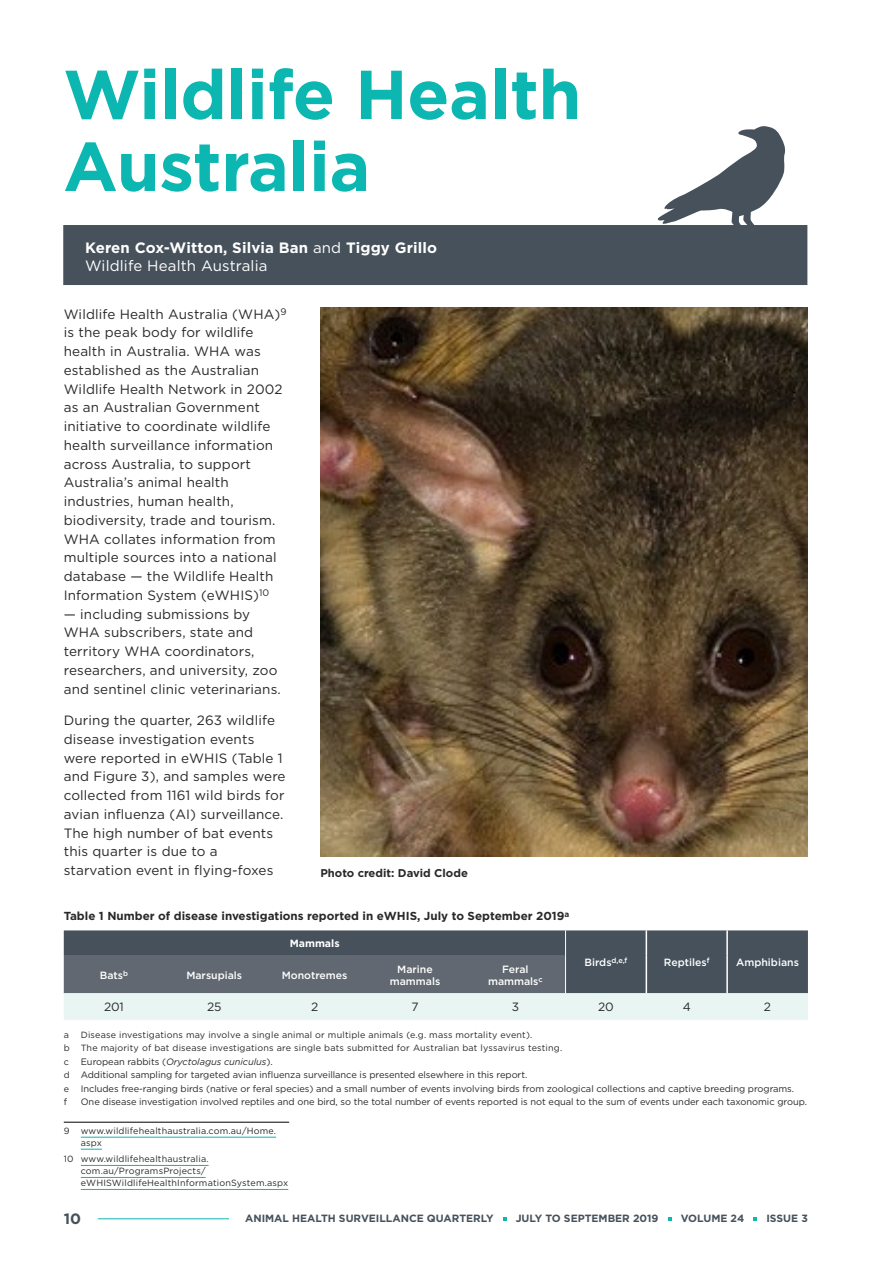
<style>
.page{position:relative;width:893px;height:1263px;background:#fff}
.page>*{position:absolute;margin:0;border:0;box-sizing:border-box;transform-origin:0 0}
.t1{font:700 69px/72px "Gotham";letter-spacing:-.005em;color:#0cb6b1}
.t2{font:700 15px/18px "Gotham";letter-spacing:.01em;color:#fff}
.t3{font:700 15px "Gotham";color:#46515b}
.t4{font:13.5px/18.8px "Gotham";letter-spacing:.01em;color:#292829}
.t5{font:12px "Gotham";letter-spacing:-.005em;color:#292829}
.t6{font:700 11.7px "Gotham";color:#292829}
.t7{font:700 11.25px "Gotham";color:#292829}
.t8{font:500 10.5px/12px "Gotham";color:#fff;text-align:center}
.t9{font:700 10.5px "Gotham";color:#46515b}
.t10{font:700 10.5px "Gotham";color:#fff}
.t11{font:9.3px/13.5px "Gotham";letter-spacing:-.005em;color:#292829}
.t12{font:9px/12px "Gotham";letter-spacing:.02em;color:#292829}
.s1{font-weight:400}
.s2{font-style:italic}
.s3{font-size:9px}
</style>
<div class="page">
<hr style="left:98px;top:1218px;width:159px;height:1px;background:#0cb6b1">
<div style="left:230px;top:1210px;width:578px;height:18px;background:#fff"></div>
<div style="left:63px;top:225px;width:744px;height:60px;background:#46515b"></div>
<hr style="left:64px;top:1122px;width:225px;height:1px;background:#000">
<hr style="left:81px;top:1137px;width:195px;height:1px;background:#0cb6b1">
<svg style="left:81px;top:1149px;width:21px;height:1px"></svg>
<hr style="left:81px;top:1165px;width:128px;height:1px;background:#0cb6b1">
<hr style="left:81px;top:1177px;width:125px;height:1px;background:#0cb6b1">
<hr style="left:81px;top:1189px;width:207px;height:1px;background:#0cb6b1">
<svg style="left:64px;top:930px;width:744px;height:90px;background:#808990"></svg>
<hr style="left:565px;top:956px;width:1px;height:37px;background:#fff">
<hr style="left:726px;top:930px;width:2px;height:26px;background:#fff">
<hr style="left:726px;top:956px;width:2px;height:37px;background:#fff">
<img style="left:320px;top:308px;width:488px;height:548px">
<svg style="left:658px;top:126px;width:128px;height:99px"></svg>
<h1 class="t1" style="left:63px;top:58px;width:520px">Wildlife Health<br>Australia</h1>
<p class="t2" style="left:85px;top:239px;width:354px">Keren Cox-Witton, Silvia Ban <span class="s1">and</span> Tiggy Grillo<br><span class="s1">Wildlife Health Australia</span></p>
<p class="t4" style="left:64px;top:304px;width:224px">Wildlife Health Australia (WHA)<sup>9 </sup>is the peak body for wildlife health in Australia. WHA was established as the Australian<br>Wildlife Health Network in 2002 as an Australian Government initiative to coordinate wildlife health surveillance information across Australia, to support<br>Australia’s animal health industries, human health, biodiversity, trade and tourism.<br>WHA collates information from multiple sources into a national database — the Wildlife Health<br>Information System (eWHIS)<sup>10</sup></p>
<p class="t4" style="left:64px;top:604px;width:219px">— including submissions by<br>WHA subscribers, state and territory WHA coordinators, researchers, and university, zoo and sentinel clinic veterinarians.</p>
<p class="t4" style="left:64px;top:711px;width:223px">During the quarter, 263 wildlife disease investigation events were reported in eWHIS (Table 1 and Figure 3), and samples were collected from 1161 wild birds for avian influenza (AI) surveillance.<br>The high number of bat events this quarter is due to a starvation event in flying-foxes</p>
<p class="t7" style="left:320px;top:866px;width:149px">Photo credit: David Clode</p>
<p class="t6" style="left:64px;top:908px;width:507px">Table 1 Number of disease investigations reported in eWHIS, July to September 2019<sup>a</sup></p>
<p class="t10" style="left:290px;top:937px;width:51px">Mammals</p>
<p class="t8" style="left:584px;top:956px;width:44px">Birds<sup>d,e,f</sup></p>
<p class="t8" style="left:664px;top:956px;width:47px">Reptiles<sup>f</sup></p>
<p class="t8" style="left:736px;top:956px;width:64px">Amphibians</p>
<p class="t8" style="left:100px;top:969px;width:30px">Bats<sup>b</sup></p>
<p class="t8" style="left:186px;top:969px;width:57px">Marsupials</p>
<p class="t8" style="left:282px;top:969px;width:67px">Monotremes</p>
<p class="t8" style="left:390px;top:963px;width:52px">Marine mammals</p>
<p class="t8" style="left:488px;top:963px;width:56px">Feral mammals<sup>c</sup></p>
<p class="t5" style="left:104px;top:999px;width:21px">201</p>
<p class="t5" style="left:207px;top:999px;width:16px">25</p>
<p class="t5" style="left:311px;top:999px;width:9px">2</p>
<p class="t5" style="left:411px;top:999px;width:9px">7</p>
<p class="t5" style="left:512px;top:999px;width:9px">3</p>
<p class="t5" style="left:598px;top:999px;width:17px">20</p>
<p class="t5" style="left:683px;top:999px;width:10px">4</p>
<p class="t5" style="left:764px;top:999px;width:9px">2</p>
<p class="t12" style="left:64px;top:1027px;width:500px;line-height:13.5px;text-indent:17px">Disease investigations may involve a single animal or multiple animals (e.g. mass mortality event).<br>b The majority of bat disease investigations are single bats submitted for Australian bat lyssavirus testing. c</p>
<p class="t12" style="left:64px;top:1028px;width:7px">a</p>
<p class="t11" style="left:64px;top:1054px;width:465px;text-indent:17px">European rabbits (<span class="s2">Oryctolagus cuniculus</span>).<br><span class="s3">d</span> Additional sampling for targeted avian influenza surveillance is presented elsewhere in this report.</p>
<p class="t12" style="left:64px;top:1082px;width:7px">e</p>
<p class="t11" style="left:81px;top:1081px;width:715px">Includes free-ranging birds (native or feral species) and a small number of events involving birds from zoological collections and captive breeding programs.</p>
<p class="t11" style="left:64px;top:1094px;width:5px">f</p>
<p class="t11" style="left:81px;top:1094px;width:728px">One disease investigation involved reptiles and one bird, so the total number of events reported is not equal to the sum of events under each taxonomic group.</p>
<p class="t12" style="left:81px;top:1125px;width:197px;text-indent:-17px">9 www.wildlifehealthaustralia.com.au/Home. aspx</p>
<p class="t12" style="left:81px;top:1153px;width:209px;text-indent:-17px">10 www.wildlifehealthaustralia. com.au/ProgramsProjects/ eWHISWildlifeHealthInformationSystem.aspx</p>
<p class="t3" style="left:64px;top:1209px;width:19px">10</p>
<p class="t9" style="left:245px;top:1212px;width:250px">ANIMAL HEALTH SURVEILLANCE QUARTERLY</p>
<p class="t9" style="left:516px;top:1212px;width:144px">JULY TO SEPTEMBER 2019</p>
<p class="t9" style="left:681px;top:1212px;width:65px">VOLUME 24</p>
<p class="t9" style="left:766px;top:1212px;width:43px">ISSUE 3</p>
</div>
